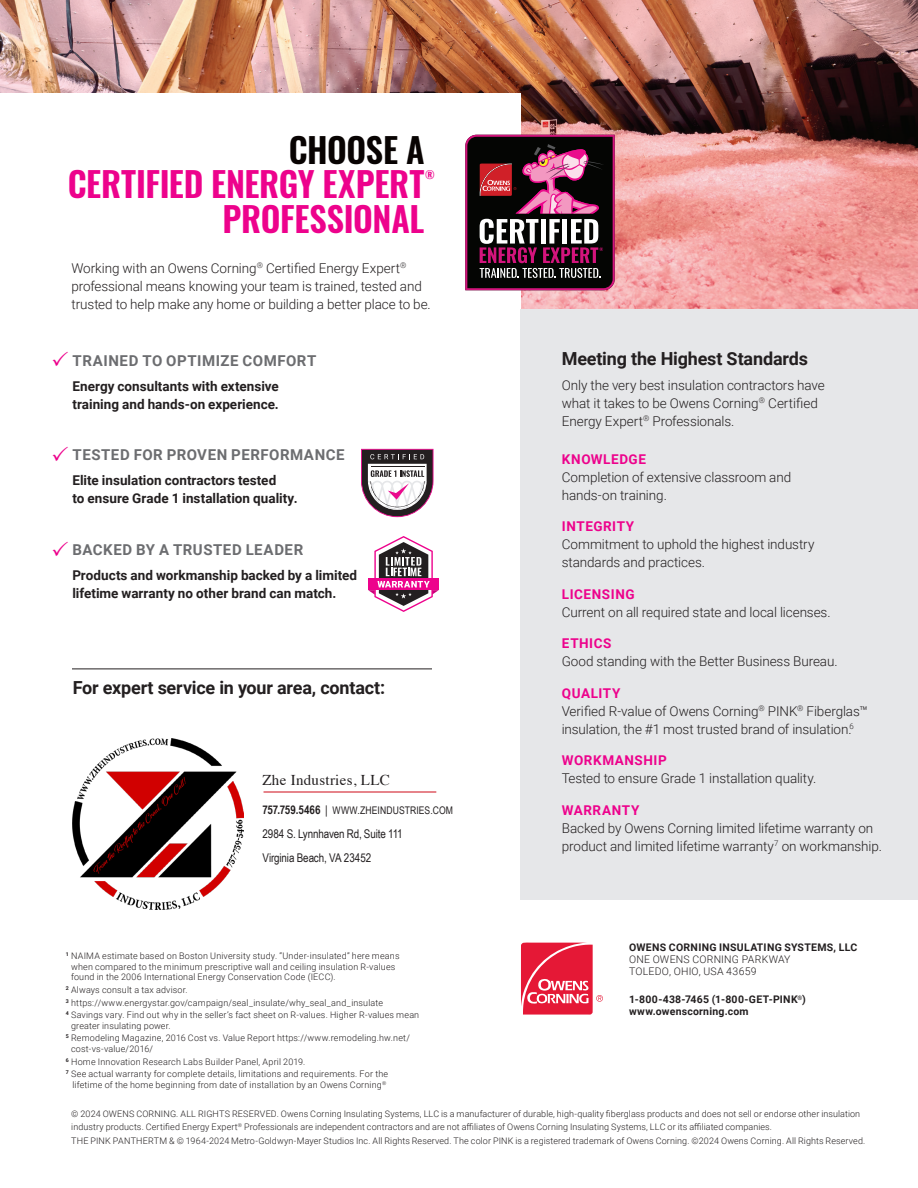
<style>
.page{position:relative;width:918px;height:1188px;background:#fff}
.page>*{position:absolute;margin:0;border:0;box-sizing:border-box;transform-origin:0 0}
.t1{font:600 34.35px/34.3px "Oswald";letter-spacing:-.005em;color:#ed028c;text-align:right}
.t2{font:700 18px "Roboto";letter-spacing:-.01em;color:#231f20}
.t3{font:700 15px "Roboto";letter-spacing:.035em;color:#6c6d70}
.Product__titles{font:15px "Times";letter-spacing:.02em;color:#231f20}
.t4{font:300 13.5px/18px "Roboto";letter-spacing:-.005em;color:#231f20}
.t5{font:700 13.5px/18px "Roboto";color:#231f20}
.Product__body{font:12px "Arial Narrow";letter-spacing:-.01em;color:#231f20}
.t6{font:600 10.8px "Oswald";color:#ed028c}
.t7{font:700 10.5px "Roboto";letter-spacing:.025em;color:#231f20}
.t8{font:300 10.5px "Roboto";letter-spacing:.025em;color:#231f20}
.Product__body-2{font:10.5px "Arial Narrow";letter-spacing:.01em;color:#231f20}
.t9{font:300 9px/10.5px "Roboto";letter-spacing:.015em;color:#231f20}
.s1{color:#080302}
.s2{font-weight:700;font-size:12px}
.s3{font-size:12px}
.s4{font-weight:700;color:#ed028c}
</style>
<div class="page">
<img style="left:0;top:0;width:918px;height:309px">
<svg style="left:521px;top:943px;width:82px;height:72px"></svg>
<div style="left:0;top:93px;width:521px;height:258px;background:#fff"></div>
<div style="left:521px;top:309px;width:397px;height:591px;background:#e6e7e9"></div>
<hr style="left:72px;top:669px;width:360px;height:1px;background:#231f20">
<svg style="left:465px;top:135px;width:150px;height:155px;background:#552f3e"></svg>
<svg style="left:368px;top:536px;width:71px;height:76px"></svg>
<svg style="left:361px;top:449px;width:72px;height:68px"></svg>
<img style="left:72px;top:739px;width:172px;height:171px">
<hr style="left:264px;top:791px;width:172px;height:2px;background:#d32530">
<p class="t1" style="left:68px;top:135px;width:358px"><span class="s1">CHOOSE A<br></span>CERTIFIED ENERGY EXPERT<br>PROFESSIONAL</p>
<p class="t6" style="left:425px;top:169px;width:11px">®</p>
<p class="t4" style="left:72px;top:258px;width:361px">Working with an Owens Corning<sup>®</sup> Certified Energy Expert<sup>® </sup>professional means knowing your team is trained, tested and trusted to help make any home or building a better place to be.</p>
<p class="t3" style="left:73px;top:350px;width:245px">TRAINED TO OPTIMIZE COMFORT</p>
<p class="t5" style="left:72px;top:376px;width:208px">Energy consultants with extensive training and hands-on experience.</p>
<p class="t3" style="left:73px;top:444px;width:274px">TESTED FOR PROVEN PERFORMANCE</p>
<p class="t5" style="left:72px;top:471px;width:227px">Elite insulation contractors tested<br>to ensure Grade 1 installation quality.</p>
<p class="t3" style="left:73px;top:539px;width:232px">BACKED BY A TRUSTED LEADER</p>
<p class="t5" style="left:72px;top:565px;width:286px">Products and workmanship backed by a limited lifetime warranty no other brand can match.</p>
<p class="t2" style="left:73px;top:675px;width:314px">For expert service in your area, contact:</p>
<p class="Product__titles" style="left:262px;top:766px;width:129px">Zhe Industries, LLC</p>
<p class="Product__body-2" style="left:262px;top:803px;width:192px"><span class="s2">757.759.5466</span> <span class="s3">|</span> WWW.ZHEINDUSTRIES.COM</p>
<p class="Product__body" style="left:262px;top:825px;width:142px">2984 S. Lynnhaven Rd, Suite 111</p>
<p class="Product__body" style="left:262px;top:849px;width:110px">Virginia Beach, VA 23452</p>
<p class="t9" style="left:71px;top:951px;width:330px;text-indent:-5px"><sup>1</sup> NAIMA estimate based on Boston University study. “Under-insulated” here means when compared to the minimum prescriptive wall and ceiling insulation R-values found in the 2006 International Energy Conservation Code (IECC).</p>
<p class="t9" style="left:66px;top:984px;width:123px"><sup>2</sup> Always consult a tax advisor.</p>
<p class="t9" style="left:66px;top:997px;width:319px"><sup>3</sup> https://www.energystar.gov/campaign/seal_insulate/why_seal_and_insulate</p>
<p class="t9" style="left:71px;top:1010px;width:350px;text-indent:-5px"><sup>4</sup> Savings vary. Find out why in the seller’s fact sheet on R-values. Higher R-values mean greater insulating power.</p>
<p class="t9" style="left:71px;top:1033px;width:340px;text-indent:-5px"><sup>5</sup> Remodeling Magazine, 2016 Cost vs. Value Report https://www.remodeling.hw.net/ cost-vs-value/2016/</p>
<p class="t9" style="left:66px;top:1056px;width:241px"><sup>6</sup> Home Innovation Research Labs Builder Panel, April 2019.</p>
<p class="t9" style="left:66px;top:1068px;width:324px"><sup>7</sup> See actual warranty for complete details, limitations and requirements. For the</p>
<p class="t9" style="left:72px;top:1080px;width:315px">lifetime of the home beginning from date of installation by an Owens Corning<sup>®</sup></p>
<p class="t2" style="left:562px;top:346px;width:248px">Meeting the Highest Standards</p>
<p class="t4" style="left:562px;top:375px;width:264px">Only the very best insulation contractors have what it takes to be Owens Corning<sup>®</sup> Certified<br>Energy Expert<sup>®</sup> Professionals.</p>
<p class="t4" style="left:562px;top:450px;width:231px"><span class="s4">KNOWLEDGE<br></span>Completion of extensive classroom and hands-on training.</p>
<p class="t4" style="left:562px;top:517px;width:254px"><span class="s4">INTEGRITY<br></span>Commitment to uphold the highest industry standards and practices.</p>
<p class="t4" style="left:562px;top:585px;width:270px"><span class="s4">LICENSING<br></span>Current on all required state and local licenses.</p>
<p class="t4" style="left:562px;top:634px;width:277px"><span class="s4">ETHICS<br></span>Good standing with the Better Business Bureau.</p>
<p class="t4" style="left:562px;top:684px;width:308px"><span class="s4">QUALITY<br></span>Verified R-value of Owens Corning<sup>®</sup> PINK<sup>®</sup> Fiberglas™ insulation, the #1 most trusted brand of insulation.<sup>6</sup></p>
<p class="t4" style="left:562px;top:751px;width:256px"><span class="s4">WORKMANSHIP<br></span>Tested to ensure Grade 1 installation quality.</p>
<p class="t4" style="left:562px;top:801px;width:322px"><span class="s4">WARRANTY<br></span>Backed by Owens Corning limited lifetime warranty on product and limited lifetime warranty<sup>7</sup> on workmanship.</p>
<p class="t7" style="left:629px;top:939px;width:230px">OWENS CORNING INSULATING SYSTEMS, LLC</p>
<p class="t8" style="left:629px;top:951px;width:163px">ONE OWENS CORNING PARKWAY</p>
<p class="t8" style="left:629px;top:963px;width:129px">TOLEDO, OHIO, USA 43659</p>
<p class="t7" style="left:629px;top:992px;width:178px">1-800-438-7465 (1-800-GET-PINK<sup>®</sup>)</p>
<p class="t7" style="left:629px;top:1004px;width:121px">www.owenscorning.com</p>
<p class="t9" style="left:71px;top:1107px;width:790px;line-height:13.5px">© 2024 OWENS CORNING. ALL RIGHTS RESERVED. Owens Corning Insulating Systems, LLC is a manufacturer of durable, high-quality fiberglass products and does not sell or endorse other insulation industry products. Certified Energy Expert<sup>®</sup> Professionals are independent contractors and are not affiliates of Owens Corning Insulating Systems, LLC or its affiliated companies.</p>
<p class="t9" style="left:71px;top:1135px;width:796px">THE PINK PANTHERTM &amp; © 1964-2024 Metro-Goldwyn-Mayer Studios Inc. All Rights Reserved. The color PINK is a registered trademark of Owens Corning. ©2024 Owens Corning. All Rights Reserved.</p>
</div>
